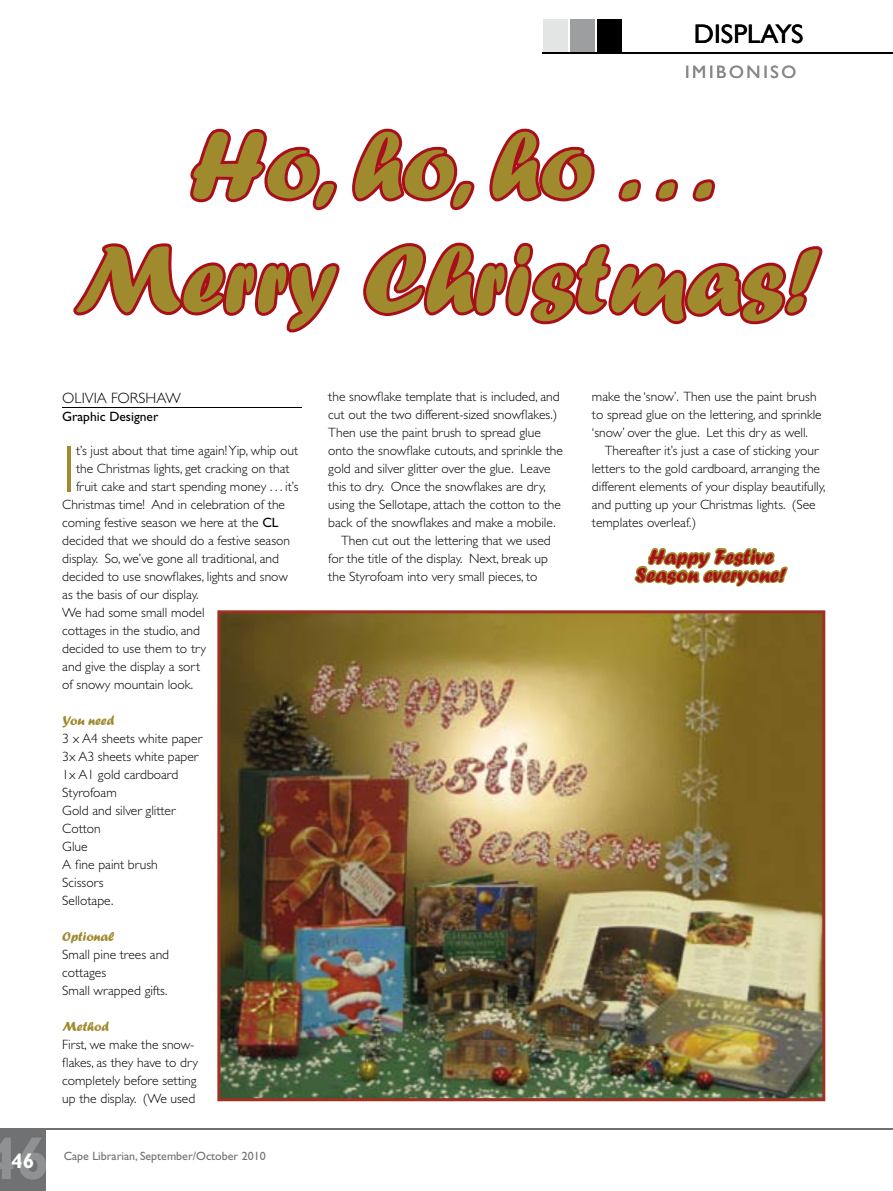
<style>
.page{position:relative;width:893px;height:1191px;background:#fff}
.page>*{position:absolute;margin:0;border:0;box-sizing:border-box;transform-origin:0 0}
.t1{font:99px/114px "Forte";color:#9f8a2d;text-align:center}
.t2{font:300 66.3px "Gill Sans";color:#9f8a2d}
.t3{font:700 60px "Gill Sans";color:#fff}
.t4{font:27px "Gill Sans";color:#000}
.t5{font:21px/18px "Forte";color:#a80f1a;text-align:center}
.t6{font:700 21px "Gill Sans";color:#fff}
.t7{font:18px "Gill Sans";letter-spacing:.15em;color:#87888a}
.t8{font:300 15px "Gill Sans";color:#000}
.t9{font:300 13.5px/18px "Gill Sans";color:#000}
.t10{font:13.5px "Forte";color:#9f8a2d}
.t11{font:13.5px "Gill Sans";color:#000}
.t12{font:12px "Gill Sans";color:#707172}
.s1{font-weight:400}
</style>
<div class="page">
<div style="left:0;top:1129px;width:45px;height:62px;background:#707172"></div>
<hr style="left:62px;top:407px;width:239px;height:1px;background:#000">
<hr style="left:543px;top:53px;width:350px;height:1px;background:#000">
<hr style="left:0;top:1127px;width:893px;height:2px;background:#707172">
<img style="left:217px;top:610px;width:608px;height:491px">
<svg style="left:73px;top:19px;width:752px;height:314px"></svg>
<svg style="left:632px;top:547px;width:158px;height:70px"></svg>
<h3 class="t4" style="left:694px;top:19px;width:111px">DISPLAYS</h3>
<h3 class="t7" style="left:685px;top:62px;width:113px">IMIBONISO</h3>
<h1 class="t1" style="left:74px;top:107px;width:748px">Ho, ho, ho . . .<br>Merry Christmas!</h1>
<h3 class="t3" style="left:17px;top:1123px;width:35px">6</h3>
<h3 class="t6" style="left:11px;top:1148px;width:25px">46</h3>
<p class="t8" style="left:62px;top:389px;width:120px">OLIVIA FORSHAW</p>
<p class="t11" style="left:62px;top:408px;width:98px">Graphic Designer</p>
<h2 class="t2" style="left:62px;top:432px;width:15px">I</h2>
<p class="t9" style="left:76px;top:442px;width:224px">t’s just about that time again! Yip, whip out</p>
<p class="t9" style="left:76px;top:460px;width:215px">the Christmas lights, get cracking on that</p>
<p class="t9" style="left:76px;top:478px;width:224px">fruit cake and start spending money . . . it’s</p>
<p class="t9" style="left:62px;top:496px;width:224px">Christmas time! And in celebration of the</p>
<p class="t9" style="left:62px;top:514px;width:218px">coming festive season we here at the <span class="s1">CL</span></p>
<p class="t9" style="left:62px;top:532px;width:229px">decided that we should do a festive season</p>
<p class="t9" style="left:62px;top:550px;width:218px">display. So, we’ve gone all traditional, and</p>
<p class="t9" style="left:62px;top:568px;width:227px">decided to use snowflakes, lights and snow</p>
<p class="t9" style="left:62px;top:586px;width:138px">as the basis of our display.</p>
<p class="t9" style="left:62px;top:604px;width:144px">We had some small model</p>
<p class="t9" style="left:62px;top:622px;width:139px">cottages in the studio, and</p>
<p class="t9" style="left:62px;top:640px;width:145px">decided to use them to try</p>
<p class="t9" style="left:62px;top:658px;width:139px">and give the display a sort</p>
<p class="t9" style="left:62px;top:676px;width:132px">of snowy mountain look.</p>
<p class="t10" style="left:62px;top:713px;width:54px">You need</p>
<p class="t9" style="left:62px;top:730px;width:141px">3 x A4 sheets white paper<br>3x A3 sheets white paper<br>1x A1 gold cardboard<br>Styrofoam<br>Gold and silver glitter<br>Cotton<br>Glue<br>A fine paint brush<br>Scissors<br>Sellotape.</p>
<p class="t10" style="left:62px;top:929px;width:53px">Optional</p>
<p class="t9" style="left:62px;top:946px;width:108px">Small pine trees and cottages<br>Small wrapped gifts.</p>
<p class="t10" style="left:62px;top:1019px;width:48px">Method</p>
<p class="t9" style="left:62px;top:1036px;width:137px">First, we make the snow&shy;flakes, as they have to dry completely before setting up the display. (We used</p>
<p class="t12" style="left:64px;top:1149px;width:203px">Cape Librarian, September/October 2010</p>
<p class="t9" style="left:328px;top:388px;width:233px">the snowflake template that is included, and</p>
<p class="t9" style="left:328px;top:406px;width:230px">cut out the two different-sized snowflakes.)</p>
<p class="t9" style="left:328px;top:424px;width:214px">Then use the paint brush to spread glue</p>
<p class="t9" style="left:328px;top:442px;width:236px">onto the snowflake cutouts, and sprinkle the</p>
<p class="t9" style="left:328px;top:460px;width:224px">gold and silver glitter over the glue. Leave</p>
<p class="t9" style="left:328px;top:478px;width:219px">this to dry. Once the snowflakes are dry,</p>
<p class="t9" style="left:328px;top:496px;width:234px">using the Sellotape, attach the cotton to the</p>
<p class="t9" style="left:328px;top:514px;width:229px">back of the snowflakes and make a mobile.</p>
<p class="t9" style="left:341px;top:532px;width:211px">Then cut out the lettering that we used</p>
<p class="t9" style="left:328px;top:550px;width:221px">for the title of the display. Next, break up</p>
<p class="t9" style="left:328px;top:568px;width:211px">the Styrofoam into very small pieces, to</p>
<p class="t9" style="left:592px;top:388px;width:231px">make the ‘snow’. Then use the paint brush to spread glue on the lettering, and sprinkle ‘snow’ over the glue. Let this dry as well.</p>
<p class="t9" style="left:592px;top:442px;width:235px;text-indent:13px">Thereafter it’s just a case of sticking your letters to the gold cardboard, arranging the different elements of your display beautifully, and putting up your Christmas lights. (See templates overleaf.)</p>
<h3 class="t5" style="left:636px;top:547px;width:152px">Happy Festive<br>Season everyone!</h3>
</div>
